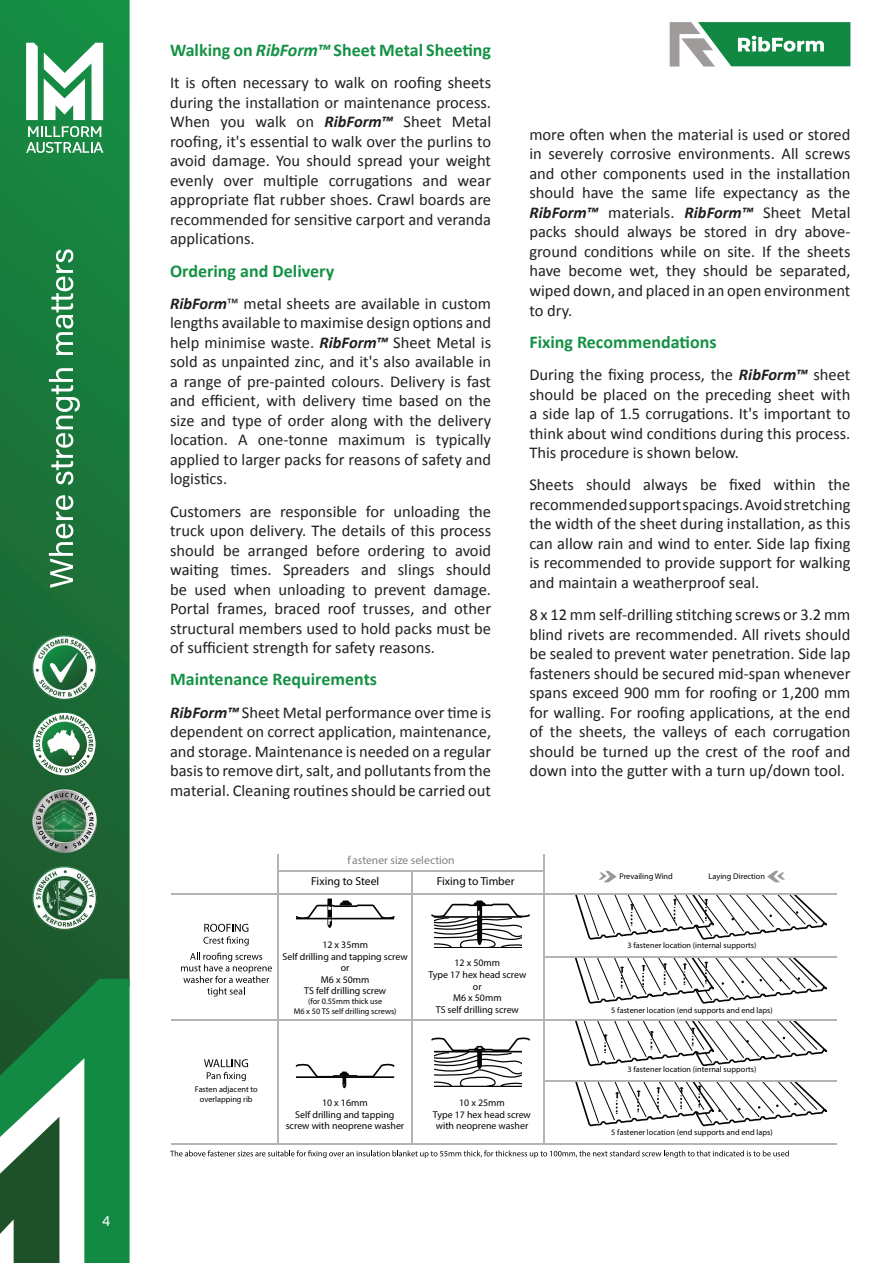
<style>
.page{position:relative;width:893px;height:1263px;background:#fff}
.page>*{position:absolute;margin:0;border:0;box-sizing:border-box;transform-origin:0 0}
.t1{font:700 18px "Calibri";color:#149145}
.t2{font:16.5px/19.5px "Calibri";color:#231f20;text-align:justify}
.t3{font:15px "Acumin Variable Concept";color:#fff}
.t4{font:11.55px "Myriad Pro";color:#040503}
.t5{font:11.55px "Myriad Pro";color:#808181}
.t6{font:9.9px/11.6px "Myriad Pro";color:#040503;text-align:center}
.t7{font:8.25px/9.9px "Myriad Pro";color:#040503;text-align:center}
.s1{font-style:italic}
.s2{font-weight:700;font-style:italic}
</style>
<div class="page">
<svg style="left:0;top:0;width:130px;height:979px;background:#1a753a"></svg>
<svg style="left:0;top:979px;width:130px;height:284px"></svg>
<svg style="left:49px;top:495px;width:24px;height:93px"></svg>
<svg style="left:49px;top:368px;width:31px;height:117px"></svg>
<svg style="left:51px;top:249px;width:22px;height:106px"></svg>
<svg style="left:26px;top:126px;width:77px;height:27px"></svg>
<svg style="left:26px;top:43px;width:12px;height:77px"></svg>
<svg style="left:44px;top:43px;width:59px;height:77px"></svg>
<img style="left:31px;top:633px;width:67px;height:68px">
<img style="left:31px;top:864px;width:67px;height:68px">
<img style="left:31px;top:787px;width:67px;height:68px">
<svg style="left:32px;top:712px;width:65px;height:64px"></svg>
<svg style="left:203px;top:924px;width:46px;height:22px"></svg>
<svg style="left:181px;top:953px;width:91px;height:43px"></svg>
<svg style="left:204px;top:1059px;width:44px;height:22px"></svg>
<svg style="left:170px;top:1150px;width:619px;height:8px"></svg>
<svg style="left:599px;top:871px;width:18px;height:11px"></svg>
<svg style="left:767px;top:871px;width:18px;height:11px"></svg>
<svg style="left:575px;top:895px;width:253px;height:45px"></svg>
<svg style="left:575px;top:958px;width:253px;height:46px"></svg>
<svg style="left:575px;top:1082px;width:253px;height:45px"></svg>
<svg style="left:575px;top:1021px;width:253px;height:46px"></svg>
<hr style="left:171px;top:894px;width:665px;height:1px;background:#b4b4b3">
<hr style="left:277px;top:854px;width:1px;height:289px;background:#b4b4b3">
<hr style="left:411px;top:871px;width:1px;height:272px;background:#b4b4b3">
<hr style="left:543px;top:854px;width:1px;height:289px;background:#b4b4b3">
<hr style="left:544px;top:956px;width:292px;height:2px;background:#b4b4b3">
<hr style="left:278px;top:870px;width:266px;height:2px;background:#b4b4b3">
<hr style="left:544px;top:1080px;width:292px;height:2px;background:#b4b4b3">
<hr style="left:171px;top:1019px;width:665px;height:2px;background:#b4b4b3">
<hr style="left:171px;top:1143px;width:665px;height:1px;background:#b4b4b3">
<svg style="left:295px;top:898px;width:235px;height:190px"></svg>
<svg style="left:670px;top:22px;width:180px;height:45px"></svg>
<p class="t3" style="left:102px;top:1210px;width:10px">4</p>
<p class="t1" style="left:170px;top:37px;width:323px">Walking on <span class="s1">RibForm™</span> Sheet Metal Sheeting</p>
<p class="t2" style="left:170px;top:73px;width:323px">It is often necessary to walk on roofing sheets during the installation or maintenance process.<br>When you walk on <span class="s2">RibForm™</span> Sheet Metal roofing, it's essential to walk over the purlins to avoid damage. You should spread your weight evenly over multiple corrugations and wear appropriate flat rubber shoes. Crawl boards are recommended for sensitive carport and veranda applications.</p>
<p class="t1" style="left:170px;top:258px;width:166px">Ordering and Delivery</p>
<p class="t2" style="left:170px;top:294px;width:323px"><span class="s2">RibForm</span>™ metal sheets are available in custom lengths available to maximise design options and help minimise waste. <span class="s2">RibForm™</span> Sheet Metal is sold as unpainted zinc, and it's also available in a range of pre-painted colours. Delivery is fast and efficient, with delivery time based on the size and type of order along with the delivery location. A one-tonne maximum is typically applied to larger packs for reasons of safety and logistics.</p>
<p class="t2" style="left:170px;top:501px;width:323px">Customers are responsible for unloading the truck upon delivery. The details of this process should be arranged before ordering to avoid waiting times. Spreaders and slings should be used when unloading to prevent damage.<br>Portal frames, braced roof trusses, and other structural members used to hold packs must be of sufficient strength for safety reasons.</p>
<p class="t1" style="left:170px;top:667px;width:209px">Maintenance Requirements</p>
<p class="t2" style="left:170px;top:702px;width:323px"><span class="s2">RibForm™</span> Sheet Metal performance over time is dependent on correct application, maintenance, and storage. Maintenance is needed on a regular basis to remove dirt, salt, and pollutants from the material. Cleaning routines should be carried out</p>
<p class="t2" style="left:529px;top:125px;width:323px">more often when the material is used or stored in severely corrosive environments. All screws and other components used in the installation should have the same life expectancy as the <span class="s2">RibForm™</span> materials. <span class="s2">RibForm™</span> Sheet Metal packs should always be stored in dry above&shy;ground conditions while on site. If the sheets have become wet, they should be separated, wiped down, and placed in an open environment to dry.</p>
<p class="t1" style="left:529px;top:329px;width:189px">Fixing Recommendations</p>
<p class="t2" style="left:529px;top:365px;width:323px">During the fixing process, the <span class="s2">RibForm™</span> sheet should be placed on the preceding sheet with a side lap of 1.5 corrugations. It's important to think about wind conditions during this process.<br>This procedure is shown below.</p>
<p class="t2" style="left:529px;top:475px;width:323px">Sheets should always be fixed within the recommended support spacings. Avoid stretching the width of the sheet during installation, as this can allow rain and wind to enter. Side lap fixing is recommended to provide support for walking and maintain a weatherproof seal.</p>
<p class="t2" style="left:529px;top:605px;width:323px">8 x 12 mm self-drilling stitching screws or 3.2 mm blind rivets are recommended. All rivets should be sealed to prevent water penetration. Side lap fasteners should be secured mid-span whenever spans exceed 900 mm for roofing or 1,200 mm for walling. For roofing applications, at the end of the sheets, the valleys of each corrugation should be turned up the crest of the roof and down into the gutter with a turn up/down tool.</p>
<p class="t5" style="left:347px;top:853px;width:109px">fastener size selection</p>
<p class="t4" style="left:311px;top:874px;width:69px">Fixing to Steel</p>
<p class="t4" style="left:437px;top:874px;width:79px">Fixing to Timber</p>
<p class="t7" style="left:619px;top:871px;width:55px">Prevailing Wind</p>
<p class="t7" style="left:709px;top:871px;width:58px">Laying Direction</p>
<p class="t6" style="left:283px;top:939px;width:127px">12 x 35mm<br>Self drilling and tapping screw or<br>M6 x 50mm<br>TS felf drilling screw</p>
<p class="t7" style="left:294px;top:996px;width:104px">(for 0.55mm thick use<br>M6 x 50 TS self drilling screws)</p>
<p class="t6" style="left:428px;top:957px;width:99px">12 x 50mm<br>Type 17 hex head screw or<br>M6 x 50mm<br>TS self drilling screw</p>
<p class="t7" style="left:195px;top:1084px;width:64px">Fasten adjacent to overlapping rib</p>
<p class="t6" style="left:286px;top:1097px;width:120px">10 x 16mm<br>Self drilling and tapping screw with neoprene washer</p>
<p class="t6" style="left:433px;top:1097px;width:99px">10 x 25mm<br>Type 17 hex head screw with neoprene washer</p>
<p class="t7" style="left:628px;top:940px;width:130px">3 fastener location (internal supports)</p>
<p class="t7" style="left:611px;top:1005px;width:163px">5 fastener location (end supports and end laps)</p>
<p class="t7" style="left:628px;top:1064px;width:130px">3 fastener location (internal supports)</p>
<p class="t7" style="left:611px;top:1127px;width:163px">5 fastener location (end supports and end laps)</p>
</div>
